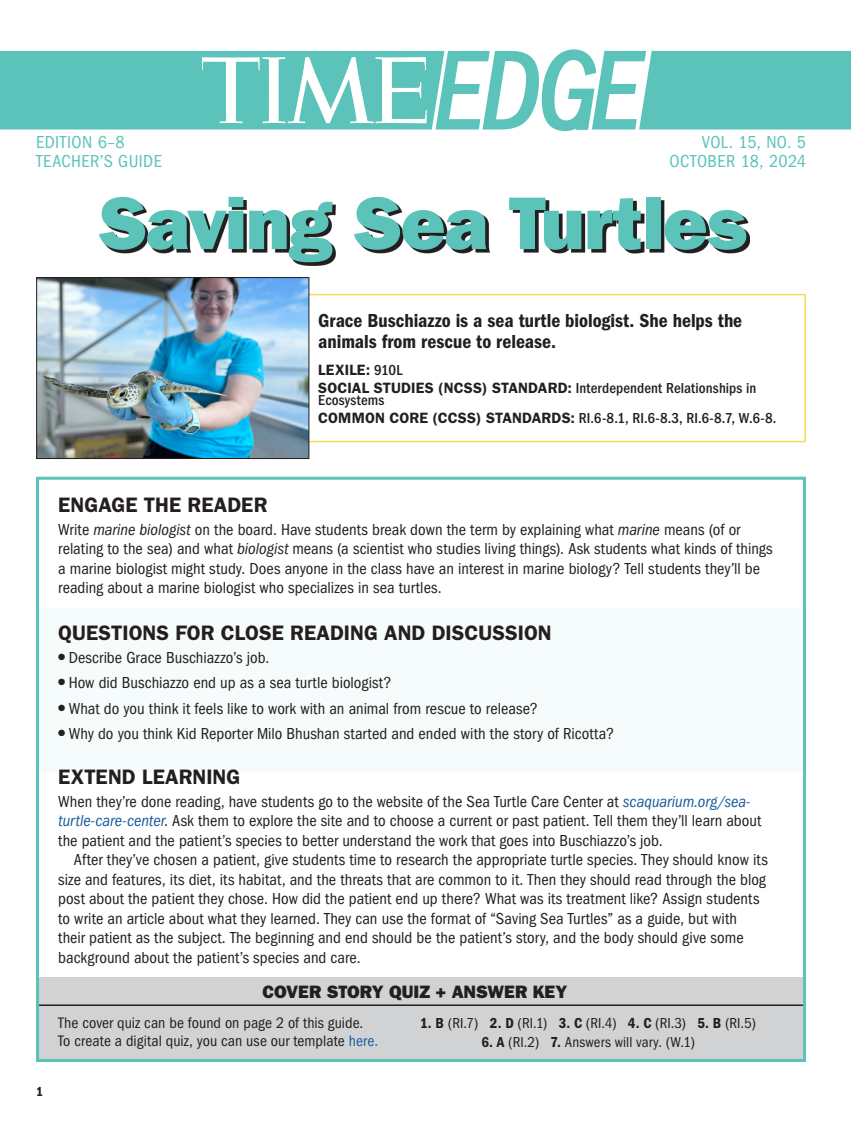
<style>
.page{position:relative;width:851px;height:1134px;background:#fff}
.page>*{position:absolute;margin:0;border:0;box-sizing:border-box;transform-origin:0 0}
.P1_Headline{font:75px "ITC Franklin Gothic Std Hvy";letter-spacing:-.02em;color:#5bc3b9}
.P1_box_heds{font:600 21px "ITC Franklin Gothic Std";color:#231f20}
.p1_subhed{font:19.5px/21px "ITC Franklin Gothic Std Dm Cd";color:#231f20}
.p1_VOL_DATE{font:condensed 18px "ITC Franklin Gothic Std";letter-spacing:.025em;color:#5bc3b9}
.P1_answer_key_hed{font:18px "ITC Franklin Gothic Std Hvy";letter-spacing:-.005em;color:#231f20}
.P1_Edition{font:condensed 18px "ITC Franklin Gothic Std";letter-spacing:.025em;color:#5bc3b9}
.P1_box_text{font:condensed 16.5px/19.5px "ITC Franklin Gothic Std";color:#231f20}
.p1_answer_key_text{font:condensed 15.75px/18px "ITC Franklin Gothic Std";color:#231f20}
.P1_key_standards{font:500 condensed 15px/12px "ITC Franklin Gothic Std";letter-spacing:.01em;color:#231f20}
.P1_answer_key_text{font:condensed 15px "ITC Franklin Gothic Std";letter-spacing:.005em;color:#231f20}
.P1_key_standards-2{font:600 15px "ITC Franklin Gothic Std";letter-spacing:.01em;color:#231f20}
.folio_left{font:13.5px "ITC Franklin Gothic Std Dm Cd";color:#231f20}
.s1{font-weight:500;font-stretch:condensed}
.s2{font-weight:600;font-stretch:normal}
.s3{font-style:italic}
.s4{font-style:italic;color:#175d9e}
.s5{color:#175d9e}
.s6{font-family:"ITC Franklin Gothic Std Dm Cd";font-stretch:normal}
</style>
<div class="page">
<div style="left:36px;top:608px;width:770px;height:163px;background:#f6fbfb"></div>
<div style="left:243px;top:294px;width:563px;height:148px;border:2px solid #fadb58"></div>
<img style="left:38px;top:279px;width:269px;height:178px">
<div style="left:36px;top:277px;width:273px;height:182px;border:1px solid #231f20"></div>
<div style="left:36px;top:977px;width:770px;height:85px;background:#d1d2d4"></div>
<hr style="left:36px;top:1004px;width:770px;height:2px;background:#231f20">
<div style="left:36px;top:477px;width:770px;height:585px;border:3px solid #5bc3b9"></div>
<svg style="left:0;top:49px;width:850px;height:82px"></svg>
<svg style="left:102px;top:200px;width:647px;height:65px"></svg>
<p class="P1_Edition" style="left:36px;top:132px;width:90px">EDITION 6–8</p>
<p class="P1_Edition" style="left:36px;top:151px;width:127px">TEACHER’S GUIDE</p>
<p class="p1_VOL_DATE" style="left:701px;top:132px;width:106px">VOL. 15, NO. 5</p>
<p class="p1_VOL_DATE" style="left:669px;top:151px;width:138px">OCTOBER 18, 2024</p>
<p class="P1_Headline" style="left:98px;top:179px;width:650px">Saving Sea Turtles</p>
<p class="p1_subhed" style="left:318px;top:310px;width:425px">Grace Buschiazzo is a sea turtle biologist. She helps the animals from rescue to release.</p>
<p class="P1_key_standards-2" style="left:318px;top:361px;width:86px">LEXILE: <span class="s1">910L</span></p>
<p class="P1_key_standards" style="left:318px;top:382px;width:439px"><span class="s2">SOCIAL STUDIES (NCSS) STANDARD:</span> Interdependent Relationships in<br>Ecosystems</p>
<p class="P1_key_standards" style="left:318px;top:412px;width:459px"><span class="s2">COMMON CORE (CCSS) STANDARDS:</span> RI.6-8.1, RI.6-8.3, RI.6-8.7, W.6-8.</p>
<p class="P1_box_heds" style="left:58px;top:493px;width:211px">ENGAGE THE READER</p>
<p class="P1_box_text" style="left:58px;top:520px;width:716px">Write <span class="s3">marine biologist</span> on the board. Have students break down the term by explaining what <span class="s3">marine</span> means (of or relating to the sea) and what <span class="s3">biologist</span> means (a scientist who studies living things). Ask students what kinds of things a marine biologist might study. Does anyone in the class have an interest in marine biology? Tell students they’ll be reading about a marine biologist who specializes in sea turtles.</p>
<p class="P1_box_heds" style="left:58px;top:621px;width:495px">QUESTIONS FOR CLOSE READING AND DISCUSSION</p>
<p class="P1_box_text" style="left:58px;top:648px;width:212px">● Describe Grace Buschiazzo’s job.</p>
<p class="P1_box_text" style="left:58px;top:673px;width:335px">● How did Buschiazzo end up as a sea turtle biologist?</p>
<p class="P1_box_text" style="left:58px;top:699px;width:481px">● What do you think it feels like to work with an animal from rescue to release?</p>
<p class="P1_box_text" style="left:58px;top:724px;width:557px">● Why do you think Kid Reporter Milo Bhushan started and ended with the story of Ricotta?</p>
<p class="P1_box_heds" style="left:58px;top:764px;width:184px">EXTEND LEARNING</p>
<p class="P1_box_text" style="left:58px;top:791px;width:704px">When they’re done reading, have students go to the website of the Sea Turtle Care Center at <span class="s4">scaquarium.org/sea&shy;turtle-care-center</span>. Ask them to explore the site and to choose a current or past patient. Tell them they’ll learn about the patient and the patient’s species to better understand the work that goes into Buschiazzo’s job.</p>
<p class="P1_box_text" style="left:58px;top:850px;width:711px;text-indent:16px">After they’ve chosen a patient, give students time to research the appropriate turtle species. They should know its size and features, its diet, its habitat, and the threats that are common to it. Then they should read through the blog post about the patient they chose. How did the patient end up there? What was its treatment like? Assign students to write an article about what they learned. They can use the format of “Saving Sea Turtles” as a guide, but with their patient as the subject. The beginning and end should be the patient’s story, and the body should give some background about the patient’s species and care.</p>
<p class="P1_answer_key_hed" style="left:262px;top:981px;width:306px">COVER STORY QUIZ + ANSWER KEY</p>
<p class="folio_left" style="left:36px;top:1084px;width:8px">1</p>
<p class="p1_answer_key_text" style="left:58px;top:1014px;width:321px">The cover quiz can be found on page 2 of this guide.<br>To create a digital quiz, you can use our template <span class="s5">here.</span></p>
<p class="P1_answer_key_text" style="left:420px;top:1014px;width:337px"><span class="s6">1. B</span> (RI.7) <span class="s6">2. D</span> (RI.1) <span class="s6">3. C</span> (RI.4) <span class="s6">4. C</span> (RI.3) <span class="s6">5. B</span> (RI.5)</p>
<p class="P1_answer_key_text" style="left:481px;top:1034px;width:215px"><span class="s6">6. A</span> (RI.2) <span class="s6">7.</span> Answers will vary. (W.1)</p>
</div>
